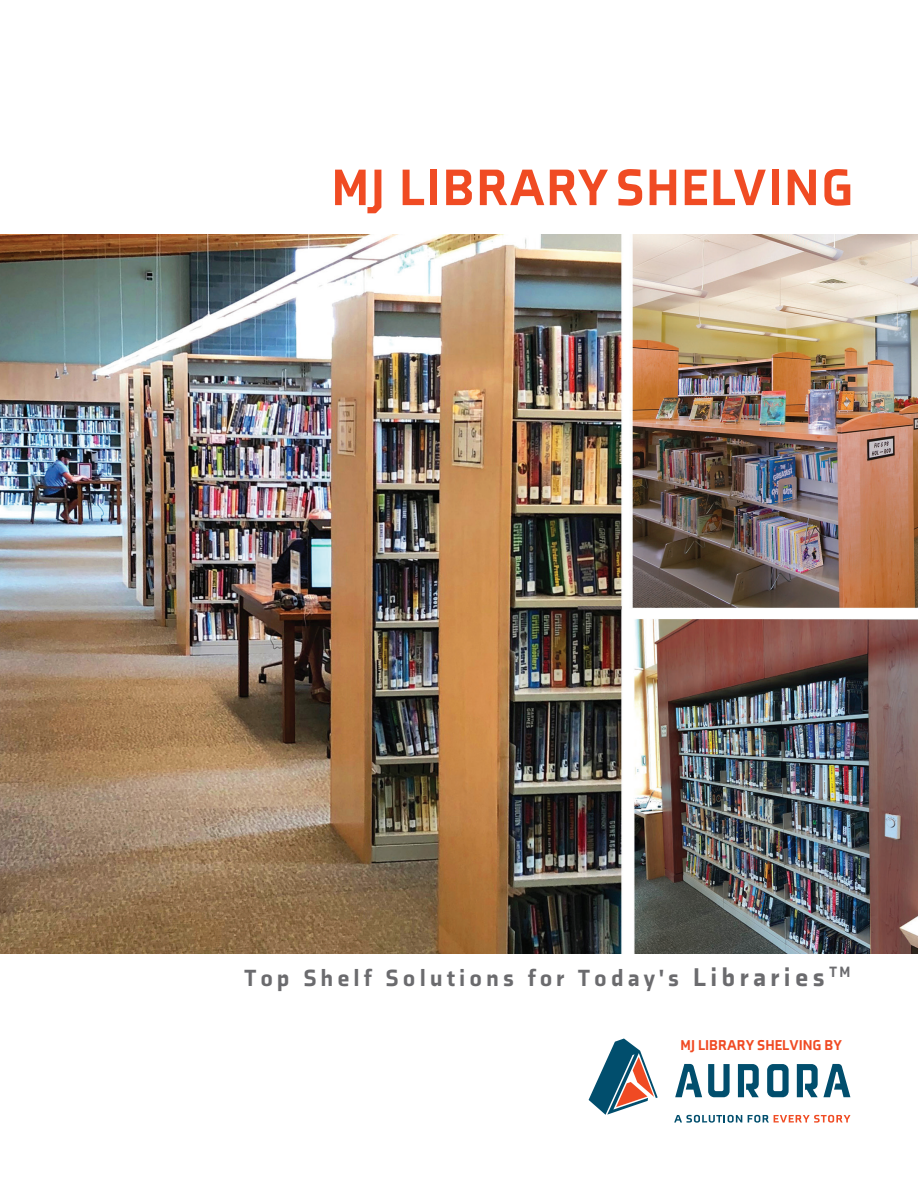
<style>
.page{position:relative;width:918px;height:1188px;background:#fff}
.page>*{position:absolute;margin:0;border:0;box-sizing:border-box;transform-origin:0 0}
.t1{font:900 52.5px "Axia";letter-spacing:.03em;color:#f04b23}
.t2{font:900 24px "Axia";letter-spacing:.175em;color:#6b6b6e}
.t3{font:900 14.55px "Axia";color:#f04a23}
.s1{font-size:26.25px}
</style>
<div class="page">
<img style="left:0;top:234px;width:918px;height:719px">
<svg style="left:589px;top:1039px;width:69px;height:76px"></svg>
<svg style="left:708px;top:1064px;width:22px;height:33px"></svg>
<svg style="left:767px;top:1064px;width:22px;height:33px"></svg>
<svg style="left:738px;top:1064px;width:21px;height:33px"></svg>
<svg style="left:675px;top:1064px;width:27px;height:33px"></svg>
<svg style="left:797px;top:1064px;width:53px;height:33px"></svg>
<svg style="left:674px;top:1115px;width:68px;height:8px"></svg>
<svg style="left:748px;top:1115px;width:102px;height:8px"></svg>
<h1 class="t1" style="left:332px;top:155px;width:523px">MJ LIBRARY SHELVING</h1>
<p class="t2" style="left:244px;top:963px;width:608px">Top Shelf Solutions for Today's <span class="s1">Libraries</span> <sup>TM</sup></p>
<p class="t3" style="left:681px;top:1036px;width:163px">MJ LIBRARY SHELVING BY</p>
</div>
